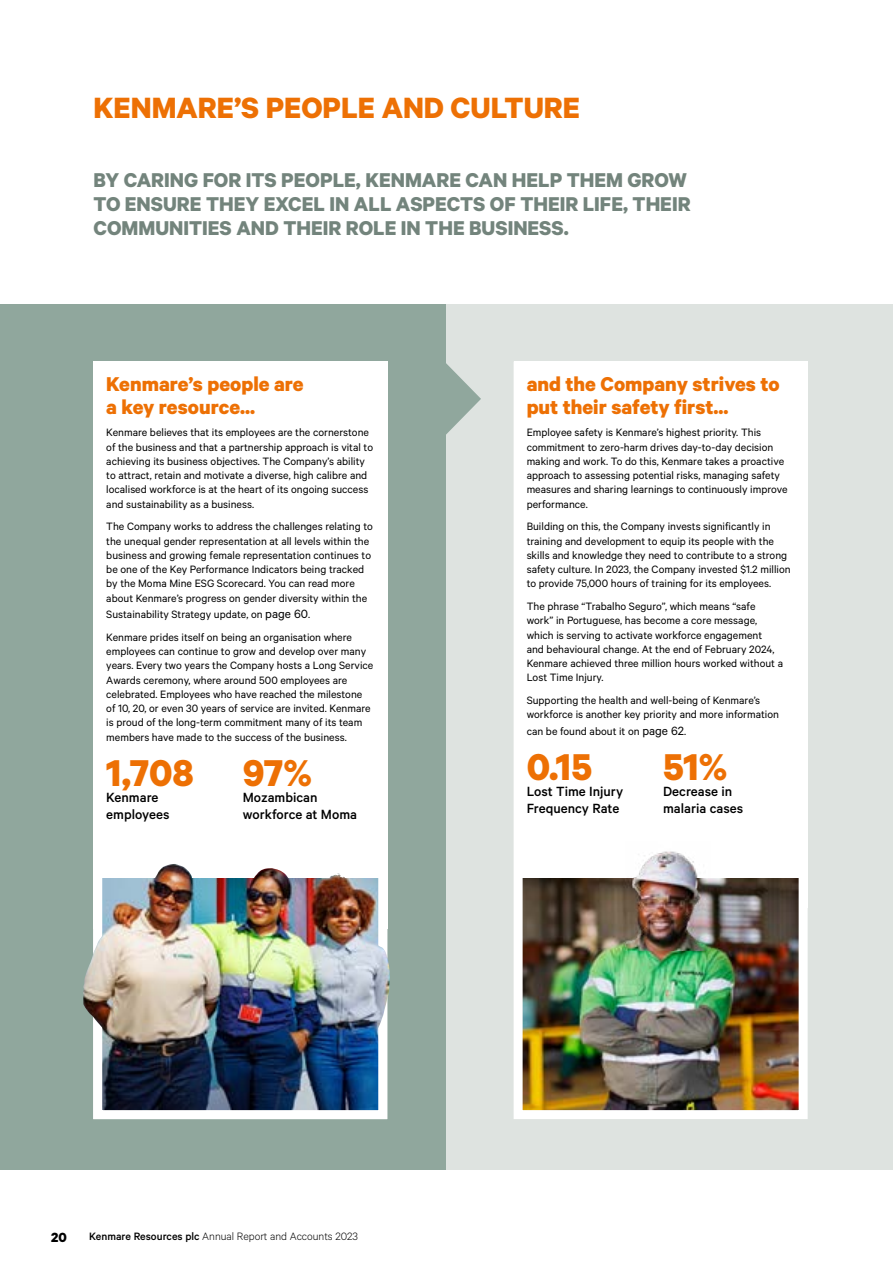
<style>
.page{position:relative;width:893px;height:1263px;background:#fff}
.page>*{position:absolute;margin:0;border:0;box-sizing:border-box;transform-origin:0 0}
.t1{font:700 42px "Calibre";letter-spacing:-.005em;color:#ed7004}
.t2{font:700 33px "Calibre";color:#ed7004}
.t3{font:700 22.5px/24px "Calibre";color:#73847c}
.t4{font:700 22.5px/22.5px "Calibre";color:#ed7004}
.t5{font:500 15px/16.5px "Calibre";color:#000}
.t6{font:700 15px "Calibre";color:#000}
.t7{font:12px/14.2px "Calibre";color:#000}
.t8{font:300 12px "Calibre";color:#000}
.s1{font-size:13.5px}
.s2{font-weight:500}
</style>
<div class="page">
<div style="left:0;top:305px;width:448px;height:865px;background:#90a79d"></div>
<div style="left:446px;top:305px;width:447px;height:865px;background:#dee3e0"></div>
<hr style="left:892px;top:305px;width:1px;height:865px;background:#949f99">
<svg style="left:446px;top:363px;width:35px;height:72px"></svg>
<svg style="left:892px;top:361px;width:1px;height:75px"></svg>
<div style="left:94px;top:361px;width:294px;height:568px;background:#fff"></div>
<img style="left:103px;top:878px;width:274px;height:231px">
<div style="left:514px;top:361px;width:294px;height:547px;background:#fff"></div>
<img style="left:524px;top:878px;width:274px;height:231px">
<div style="left:514px;top:361px;width:294px;height:758px;border:9px solid #fff"></div>
<img style="left:625px;top:851px;width:85px;height:99px">
<div style="left:93px;top:361px;width:294px;height:758px;border:9px solid #fff"></div>
<img style="left:153px;top:864px;width:197px;height:20px">
<h2 class="t2" style="left:94px;top:88px;width:488px">KENMARE’S PEOPLE AND CULTURE</h2>
<h3 class="t3" style="left:94px;top:167px;width:599px">BY CARING FOR ITS PEOPLE, KENMARE CAN HELP THEM GROW<br>TO ENSURE THEY EXCEL IN ALL ASPECTS OF THEIR LIFE, THEIR<br>COMMUNITIES AND THEIR ROLE IN THE BUSINESS.</h3>
<h3 class="t4" style="left:106px;top:372px;width:199px">Kenmare’s people are a key resource...</h3>
<p class="t7" style="left:106px;top:425px;width:268px">Kenmare believes that its employees are the cornerstone of the business and that a partnership approach is vital to achieving its business objectives. The Company’s ability to attract, retain and motivate a diverse, high calibre and localised workforce is at the heart of its ongoing success and sustainability as a business.</p>
<p class="t7" style="left:106px;top:519px;width:268px">The Company works to address the challenges relating to the unequal gender representation at all levels within the business and growing female representation continues to be one of the Key Performance Indicators being tracked by the Moma Mine ESG Scorecard. You can read more about Kenmare’s progress on gender diversity within the</p>
<p class="t7" style="left:106px;top:603px;width:247px;line-height:22.8px">Sustainability Strategy update, on <span class="s1">page 60</span>.<br>Kenmare prides itself on being an organisation where</p>
<p class="t7" style="left:106px;top:644px;width:269px">employees can continue to grow and develop over many years. Every two years the Company hosts a Long Service Awards ceremony, where around 500 employees are celebrated. Employees who have reached the milestone of 10, 20, or even 30 years of service are invited. Kenmare is proud of the long-term commitment many of its team members have made to the success of the business.</p>
<h1 class="t1" style="left:106px;top:747px;width:89px">1,708</h1>
<p class="t5" style="left:106px;top:789px;width:65px">Kenmare employees</p>
<h1 class="t1" style="left:243px;top:747px;width:71px">97%</h1>
<p class="t5" style="left:243px;top:789px;width:116px">Mozambican workforce at Moma</p>
<h3 class="t4" style="left:527px;top:372px;width:255px">and the Company strives to put their safety first...</h3>
<p class="t7" style="left:527px;top:425px;width:262px">Employee safety is Kenmare’s highest priority. This commitment to zero-harm drives day-to-day decision making and work. To do this, Kenmare takes a proactive approach to assessing potential risks, managing safety measures and sharing learnings to continuously improve performance.</p>
<p class="t7" style="left:527px;top:519px;width:265px">Building on this, the Company invests significantly in training and development to equip its people with the skills and knowledge they need to contribute to a strong safety culture. In 2023, the Company invested $1.2 million to provide 75,000 hours of training for its employees.</p>
<p class="t7" style="left:527px;top:599px;width:258px">The phrase “Trabalho Seguro”, which means “safe work” in Portuguese, has become a core message, which is serving to activate workforce engagement<br>and behavioural change. At the end of February 2024, Kenmare achieved three million hours worked without a Lost Time Injury.</p>
<p class="t7" style="left:527px;top:693px;width:254px">Supporting the health and well-being of Kenmare’s workforce is another key priority and more information</p>
<p class="t7" style="left:527px;top:723px;width:161px">can be found about it on <span class="s1">page 62</span>.</p>
<h1 class="t1" style="left:527px;top:741px;width:67px">0.15</h1>
<p class="t5" style="left:527px;top:783px;width:98px">Lost Time Injury<br>Frequency Rate</p>
<h1 class="t1" style="left:663px;top:741px;width:66px">51%</h1>
<p class="t5" style="left:663px;top:783px;width:82px">Decrease in malaria cases</p>
<p class="t6" style="left:51px;top:1228px;width:17px">20</p>
<p class="t8" style="left:89px;top:1230px;width:270px"><span class="s2">Kenmare Resources plc</span> Annual Report and Accounts 2023</p>
</div>
